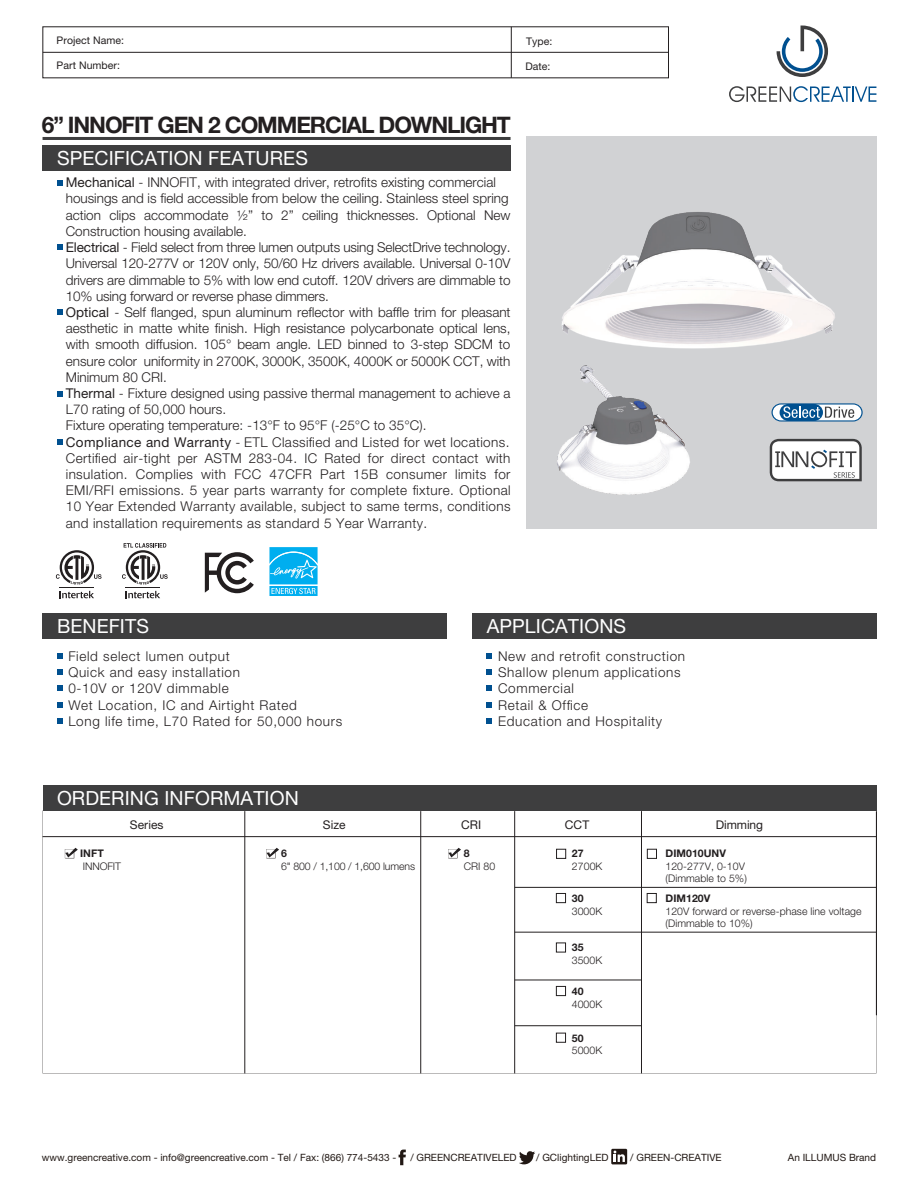
<style>
.page{position:relative;width:919px;height:1191px;background:#fff}
.page>*{position:absolute;margin:0;border:0;box-sizing:border-box;transform-origin:0 0}
.t1{font:700 22.8px "Helvetica Neue LT Pro";letter-spacing:-.05em;color:#231f20}
.t2{font:19.5px "Helvetica Neue LT Pro";letter-spacing:.005em;color:#fff}
.t3{font:300 13.5px/16.2px "Helvetica Neue LT Pro";color:#231f20}
.t4{font:300 13.5px/16.2px "Helvetica Neue LT Pro";letter-spacing:.05em;color:#231f20}
.t5{font:12px "Helvetica Neue LT Pro";letter-spacing:.005em;color:#231f20}
.t6{font:300 10.5px/12.6px "Helvetica Neue LT Pro";letter-spacing:.005em;color:#231f20}
.t7{font:10.5px "Helvetica Neue LT Pro";letter-spacing:.005em;color:#231f20}
.t8{font:700 10.5px "Helvetica Neue LT Pro";letter-spacing:.005em;color:#231f20}
.t9{font:10.05px "Helvetica Neue LT Pro";color:#211814}
.s1{font-weight:400}
</style>
<div class="page">
<div style="left:526px;top:136px;width:350px;height:393px;background:#d1d2d4"></div>
<hr style="left:43px;top:137px;width:467px;height:3px;background:#3e3e3f">
<div style="left:43px;top:145px;width:467px;height:26px;background:#3e3e3f"></div>
<svg style="left:57px;top:653px;width:5px;height:5px"></svg>
<svg style="left:57px;top:669px;width:5px;height:5px"></svg>
<svg style="left:57px;top:685px;width:5px;height:5px"></svg>
<svg style="left:57px;top:702px;width:5px;height:5px"></svg>
<svg style="left:57px;top:718px;width:5px;height:5px"></svg>
<svg style="left:487px;top:653px;width:5px;height:5px"></svg>
<svg style="left:487px;top:669px;width:5px;height:5px"></svg>
<svg style="left:487px;top:685px;width:5px;height:5px"></svg>
<svg style="left:487px;top:702px;width:5px;height:5px"></svg>
<svg style="left:487px;top:718px;width:5px;height:5px"></svg>
<div style="left:43px;top:613px;width:403px;height:25px;background:#3e3e3f"></div>
<div style="left:472px;top:613px;width:404px;height:25px;background:#3e3e3f"></div>
<svg style="left:776px;top:26px;width:52px;height:51px"></svg>
<svg style="left:729px;top:86px;width:147px;height:16px"></svg>
<hr style="left:43px;top:52px;width:625px;height:1px;background:#231f20">
<hr style="left:511px;top:27px;width:1px;height:51px;background:#231f20">
<svg style="left:779px;top:439px;width:82px;height:42px;background:#cecece"></svg>
<svg style="left:779px;top:412px;width:83px;height:9px"></svg>
<svg style="left:398px;top:1149px;width:8px;height:16px"></svg>
<svg style="left:519px;top:1151px;width:16px;height:13px"></svg>
<div style="left:611px;top:1148px;width:16px;height:16px;background:#211814"></div>
<svg style="left:613px;top:1150px;width:12px;height:12px"></svg>
<img style="left:557px;top:412px;width:222px;height:83px">
<img style="left:561px;top:176px;width:316px;height:236px">
<svg style="left:57px;top:180px;width:5px;height:5px"></svg>
<svg style="left:57px;top:244px;width:5px;height:5px"></svg>
<svg style="left:57px;top:309px;width:5px;height:5px"></svg>
<svg style="left:57px;top:439px;width:5px;height:6px"></svg>
<svg style="left:57px;top:391px;width:5px;height:6px"></svg>
<svg style="left:43px;top:811px;width:833px;height:262px"></svg>
<div style="left:43px;top:785px;width:833px;height:26px;background:#3e3e3f"></div>
<hr style="left:43px;top:836px;width:833px;height:1px;background:#231f20">
<hr style="left:514px;top:887px;width:362px;height:1px;background:#231f20">
<hr style="left:514px;top:932px;width:362px;height:1px;background:#231f20">
<hr style="left:514px;top:979px;width:127px;height:1px;background:#231f20">
<hr style="left:514px;top:1025px;width:127px;height:1px;background:#231f20">
<hr style="left:641px;top:811px;width:1px;height:262px;background:#231f20">
<hr style="left:244px;top:811px;width:1px;height:262px;background:#231f20">
<hr style="left:420px;top:811px;width:1px;height:262px;background:#231f20">
<hr style="left:514px;top:811px;width:1px;height:262px;background:#231f20">
<hr style="left:876px;top:811px;width:1px;height:204px;background:#231f20">
<svg style="left:448px;top:847px;width:13px;height:11px"></svg>
<svg style="left:266px;top:847px;width:13px;height:11px"></svg>
<svg style="left:65px;top:847px;width:13px;height:11px"></svg>
<div style="left:556px;top:849px;width:10px;height:9px;border:1px solid #231f20"></div>
<div style="left:556px;top:893px;width:9px;height:9px;border:1px solid #231f20"></div>
<div style="left:647px;top:849px;width:9px;height:9px;border:1px solid #231f20"></div>
<div style="left:647px;top:893px;width:9px;height:9px;border:1px solid #231f20"></div>
<div style="left:556px;top:986px;width:9px;height:9px;border:1px solid #231f20"></div>
<div style="left:556px;top:1033px;width:9px;height:9px;border:1px solid #231f20"></div>
<svg style="left:205px;top:552px;width:49px;height:41px"></svg>
<svg style="left:269px;top:547px;width:49px;height:49px;background:#31bdf1"></svg>
<svg style="left:60px;top:591px;width:34px;height:7px"></svg>
<hr style="left:60px;top:587px;width:34px;height:1px;background:#231f20">
<svg style="left:56px;top:550px;width:45px;height:34px"></svg>
<svg style="left:126px;top:591px;width:34px;height:7px"></svg>
<hr style="left:126px;top:587px;width:34px;height:1px;background:#231f20">
<svg style="left:122px;top:543px;width:46px;height:41px"></svg>
<p class="t7" style="left:57px;top:34px;width:69px">Project Name:</p>
<p class="t7" style="left:57px;top:59px;width:65px">Part Number:</p>
<p class="t7" style="left:525px;top:60px;width:27px">Date:</p>
<p class="t7" style="left:526px;top:34px;width:28px">Type:</p>
<h1 class="t1" style="left:42px;top:110px;width:470px">6” INNOFIT GEN 2 COMMERCIAL DOWNLIGHT</h1>
<h2 class="t2" style="left:57px;top:146px;width:252px">SPECIFICATION FEATURES</h2>
<p class="t3" style="left:66px;top:174px;width:446px"><span class="s1">Mechanical</span> - INNOFIT, with integrated driver, retrofits existing commercial housings and is field accessible from below the ceiling. Stainless steel spring action clips accommodate ½” to 2” ceiling thicknesses. Optional New Construction housing available.<br><span class="s1">Electrical</span> - Field select from three lumen outputs using SelectDrive technology.<br>Universal 120-277V or 120V only, 50/60 Hz drivers available. Universal 0-10V drivers are dimmable to 5% with low end cutoff. 120V drivers are dimmable to 10% using forward or reverse phase dimmers.<br><span class="s1">Optical</span> - Self flanged, spun aluminum reflector with baffle trim for pleasant aesthetic in matte white finish. High resistance polycarbonate optical lens, with smooth diffusion. 105° beam angle. LED binned to 3-step SDCM to ensure color uniformity in 2700K, 3000K, 3500K, 4000K or 5000K CCT, with Minimum 80 CRI.<br><span class="s1">Thermal</span> - Fixture designed using passive thermal management to achieve a L70 rating of 50,000 hours.<br>Fixture operating temperature: -13°F to 95°F (-25°C to 35°C).<br><span class="s1">Compliance and Warranty</span> - ETL Classified and Listed for wet locations.<br>Certified air-tight per ASTM 283-04. IC Rated for direct contact with insulation. Complies with FCC 47CFR Part 15B consumer limits for EMI/RFI emissions. 5 year parts warranty for complete fixture. Optional 10 Year Extended Warranty available, subject to same terms, conditions and installation requirements as standard 5 Year Warranty.</p>
<h2 class="t2" style="left:57px;top:614px;width:94px">BENEFITS</h2>
<p class="t4" style="left:68px;top:647px;width:275px">Field select lumen output<br>Quick and easy installation<br>0-10V or 120V dimmable<br>Wet Location, IC and Airtight Rated<br>Long life time, L70 Rated for 50,000 hours</p>
<h2 class="t2" style="left:57px;top:786px;width:243px">ORDERING INFORMATION</h2>
<p class="t5" style="left:130px;top:817px;width:35px">Series</p>
<p class="t5" style="left:323px;top:817px;width:24px">Size</p>
<p class="t8" style="left:80px;top:846px;width:25px">INFT</p>
<p class="t6" style="left:83px;top:859px;width:40px">INNOFIT</p>
<p class="t8" style="left:281px;top:846px;width:7px">6</p>
<p class="t6" style="left:281px;top:859px;width:135px">6" 800 / 1,100 / 1,600 lumens</p>
<h2 class="t2" style="left:486px;top:614px;width:141px">APPLICATIONS</h2>
<p class="t4" style="left:498px;top:647px;width:189px">New and retrofit construction<br>Shallow plenum applications<br>Commercial<br>Retail &amp; Office<br>Education and Hospitality</p>
<p class="t5" style="left:461px;top:817px;width:22px">CRI</p>
<p class="t8" style="left:463px;top:846px;width:7px">8</p>
<p class="t6" style="left:463px;top:859px;width:33px">CRI 80</p>
<p class="t5" style="left:565px;top:817px;width:26px">CCT</p>
<p class="t8" style="left:572px;top:846px;width:13px">27</p>
<p class="t6" style="left:572px;top:859px;width:32px">2700K</p>
<p class="t8" style="left:571px;top:891px;width:13px">30</p>
<p class="t6" style="left:571px;top:904px;width:32px">3000K</p>
<p class="t8" style="left:571px;top:941px;width:13px">35</p>
<p class="t6" style="left:571px;top:953px;width:32px">3500K</p>
<p class="t8" style="left:571px;top:984px;width:13px">40</p>
<p class="t6" style="left:571px;top:997px;width:32px">4000K</p>
<p class="t8" style="left:571px;top:1031px;width:13px">50</p>
<p class="t6" style="left:571px;top:1044px;width:32px">5000K</p>
<p class="t5" style="left:715px;top:817px;width:49px">Dimming</p>
<p class="t8" style="left:665px;top:846px;width:62px">DIM010UNV</p>
<p class="t6" style="left:665px;top:859px;width:83px">120-277V, 0-10V (Dimmable to 5%)</p>
<p class="t8" style="left:665px;top:891px;width:46px">DIM120V</p>
<p class="t6" style="left:665px;top:904px;width:197px">120V forward or reverse-phase line voltage (Dimmable to 10%)</p>
<p class="t9" style="left:42px;top:1151px;width:356px">www.greencreative.com - info@greencreative.com - Tel / Fax: (866) 774-5433 -</p>
<p class="t9" style="left:410px;top:1151px;width:108px">/ GREENCREATIVELED</p>
<p class="t9" style="left:536px;top:1151px;width:74px">/ GClightingLED</p>
<p class="t9" style="left:630px;top:1151px;width:93px">/ GREEN-CREATIVE</p>
<p class="t9" style="left:787px;top:1151px;width:90px">An ILLUMUS Brand</p>
</div>
